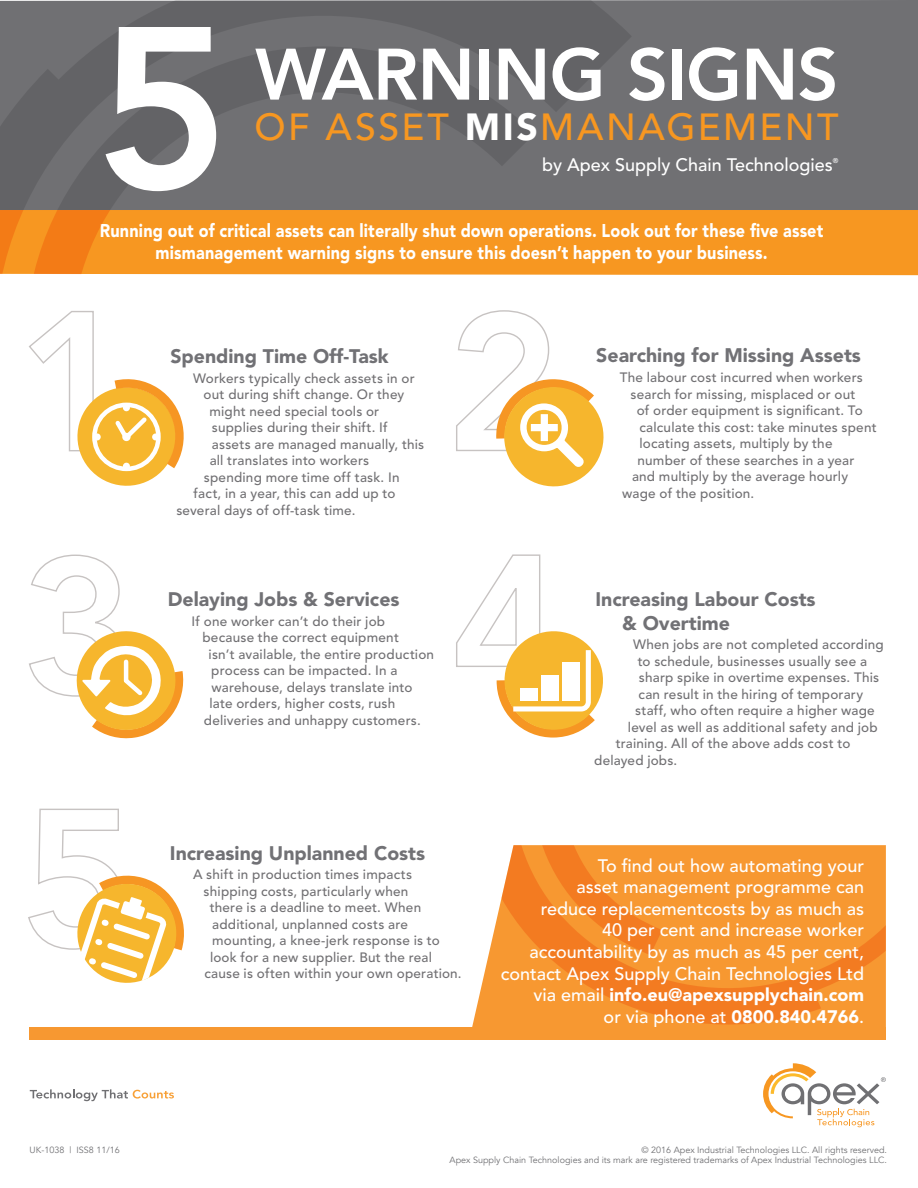
<style>
.page{position:relative;width:918px;height:1188px;background:#fff}
.page>*{position:absolute;margin:0;border:0;box-sizing:border-box;transform-origin:0 0}
.t1{font:800 228px "Avenir LT Std";color:#fff}
.t2{font:800 72px "Avenir LT Std";letter-spacing:-.015em;color:#fff}
.t3{font:500 37.5px "Avenir LT Std";letter-spacing:.065em;color:#f79721}
.t4{font:900 19.5px/23.4px "Avenir LT Std";color:#717175}
.t5{font:900 18.45px/22.5px "Avenir LT Std";letter-spacing:.01em;color:#fff;text-align:center;scale:.88 1}
.t6{font:500 18px/21.6px "Avenir LT Std";color:#fff;text-align:right}
.t7{font:500 13.5px "Avenir LT Std";letter-spacing:.015em;color:#717073}
.t8{font:9px/9.8px "Avenir";color:#707073;text-align:right}
.t9{font:500 7.05px "Avenir LT Std";color:#fff}
.s1{font-weight:900;color:#fff}
.s2{font-weight:900}
</style>
<div class="page">
<div style="left:632px;top:210px;width:286px;height:65px;background:#f79721"></div>
<div style="left:632px;top:0;width:286px;height:210px;background:#707073"></div>
<svg style="left:0;top:0;width:632px;height:210px;background:#6a6a6d"></svg>
<svg style="left:29px;top:311px;width:155px;height:175px"></svg>
<svg style="left:456px;top:310px;width:148px;height:177px"></svg>
<svg style="left:29px;top:554px;width:155px;height:185px"></svg>
<svg style="left:456px;top:554px;width:147px;height:184px"></svg>
<div style="left:520px;top:689px;width:17px;height:12px;background:#fff"></div>
<div style="left:562px;top:662px;width:18px;height:39px;background:#fff"></div>
<div style="left:541px;top:675px;width:18px;height:26px;background:#fff"></div>
<svg style="left:28px;top:808px;width:156px;height:175px"></svg>
<svg style="left:763px;top:1063px;width:123px;height:64px"></svg>
<svg style="left:30px;top:1089px;width:144px;height:12px"></svg>
<svg style="left:472px;top:845px;width:414px;height:180px;background:#f6983c"></svg>
<svg style="left:0;top:210px;width:632px;height:65px;background:#f69522"></svg>
<div style="left:30px;top:1027px;width:856px;height:12px;background:#f79831"></div>
<h1 class="t1" style="left:96px;top:-26px;width:136px">5</h1>
<h2 class="t2" style="left:255px;top:32px;width:585px">WARNING SIGNS</h2>
<h3 class="t3" style="left:254px;top:106px;width:586px">OF ASSET <span class="s1">MIS</span>MANAGEMENT</h3>
<h3 class="t6" style="left:542px;top:155px;width:292px">by Apex Supply Chain Technologies</h3>
<p class="t9" style="left:833px;top:156px;width:7px">®</p>
<h3 class="t5" style="left:100px;top:219px;width:824px">Running out of critical assets can literally shut down operations. Look out for these five asset mismanagement warning signs to ensure this doesn’t happen to your business.</h3>
<h3 class="t4" style="left:170px;top:345px;width:220px">Spending Time Off-Task</h3>
<p class="t7" style="left:193px;top:371px;width:223px">Workers typically check assets in or</p>
<p class="t7" style="left:204px;top:387px;width:202px">out during shift change. Or they</p>
<p class="t7" style="left:209px;top:404px;width:171px">might need special tools or</p>
<p class="t7" style="left:212px;top:420px;width:177px">supplies during their shift. If</p>
<p class="t7" style="left:212px;top:437px;width:214px">assets are managed manually, this</p>
<p class="t7" style="left:210px;top:453px;width:161px">all translates into workers</p>
<p class="t7" style="left:204px;top:470px;width:197px">spending more time off task. In</p>
<p class="t7" style="left:194px;top:486px;width:203px">fact, in a year, this can add up to</p>
<p class="t7" style="left:176px;top:503px;width:181px">several days of off-task time.</p>
<h3 class="t4" style="left:168px;top:588px;width:233px">Delaying Jobs &amp; Services</h3>
<p class="t7" style="left:192px;top:613px;width:195px">If one worker can’t do their job</p>
<p class="t7" style="left:202px;top:630px;width:198px">because the correct equipment</p>
<p class="t7" style="left:209px;top:646px;width:227px">isn’t available, the entire production</p>
<p class="t7" style="left:211px;top:663px;width:188px">process can be impacted. In a</p>
<p class="t7" style="left:211px;top:679px;width:203px">warehouse, delays translate into</p>
<p class="t7" style="left:209px;top:696px;width:187px">late orders, higher costs, rush</p>
<p class="t7" style="left:204px;top:712px;width:218px">deliveries and unhappy customers.</p>
<h3 class="t4" style="left:170px;top:841px;width:257px">Increasing Unplanned Costs</h3>
<p class="t7" style="left:193px;top:867px;width:221px">A shift in production times impacts</p>
<p class="t7" style="left:204px;top:884px;width:206px">shipping costs, particularly when</p>
<p class="t7" style="left:210px;top:900px;width:213px">there is a deadline to meet. When</p>
<p class="t7" style="left:212px;top:917px;width:197px">additional, unplanned costs are</p>
<p class="t7" style="left:212px;top:933px;width:229px">mounting, a knee-jerk response is to</p>
<p class="t7" style="left:210px;top:949px;width:223px">look for a new supplier. But the real</p>
<p class="t7" style="left:204px;top:966px;width:259px">cause is often within your own operation.</p>
<h3 class="t4" style="left:596px;top:344px;width:266px">Searching for Missing Assets</h3>
<p class="t7" style="left:620px;top:370px;width:245px">The labour cost incurred when workers</p>
<p class="t7" style="left:631px;top:386px;width:227px">search for missing, misplaced or out</p>
<p class="t7" style="left:637px;top:403px;width:228px">of order equipment is significant. To</p>
<p class="t7" style="left:639px;top:419px;width:239px">calculate this cost: take minutes spent</p>
<p class="t7" style="left:639px;top:436px;width:195px">locating assets, multiply by the</p>
<p class="t7" style="left:637px;top:452px;width:218px">number of these searches in a year</p>
<p class="t7" style="left:632px;top:469px;width:218px">and multiply by the average hourly</p>
<p class="t7" style="left:622px;top:485px;width:134px">wage of the position.</p>
<h3 class="t4" style="left:622px;top:588px;width:195px;text-indent:-27px">Increasing Labour Costs &amp; Overtime</h3>
<p class="t7" style="left:633px;top:637px;width:252px">When jobs are not completed according</p>
<p class="t7" style="left:638px;top:653px;width:231px">to schedule, businesses usually see a</p>
<p class="t7" style="left:639px;top:670px;width:242px">sharp spike in overtime expenses. This</p>
<p class="t7" style="left:639px;top:686px;width:226px">can result in the hiring of temporary</p>
<p class="t7" style="left:635px;top:703px;width:241px">staff, who often require a higher wage</p>
<p class="t7" style="left:628px;top:719px;width:251px">level as well as additional safety and job</p>
<p class="t7" style="left:616px;top:736px;width:236px">training. All of the above adds cost to</p>
<p class="t7" style="left:594px;top:752px;width:85px">delayed jobs.</p>
<p class="t6" style="left:501px;top:855px;width:365px">To find out how automating your<br>asset management programme can<br>reduce replacementcosts by as much as<br>40 per cent and increase worker accountability by as much as 45 per cent, contact Apex Supply Chain Technologies Ltd via email <span class="s2">info.eu@apexsupplychain.com<br></span>or via phone at <span class="s2">0800.840.4766</span>.</p>
<p class="t8" style="left:30px;top:1145px;width:92px">UK-1038 | ISS8 11/16</p>
<p class="t8" style="left:450px;top:1145px;width:439px">© 2016 Apex Industrial Technologies LLC. All rights reserved.<br>Apex Supply Chain Technologies and its mark are registered trademarks of Apex Industrial Technologies LLC.</p>
</div>
